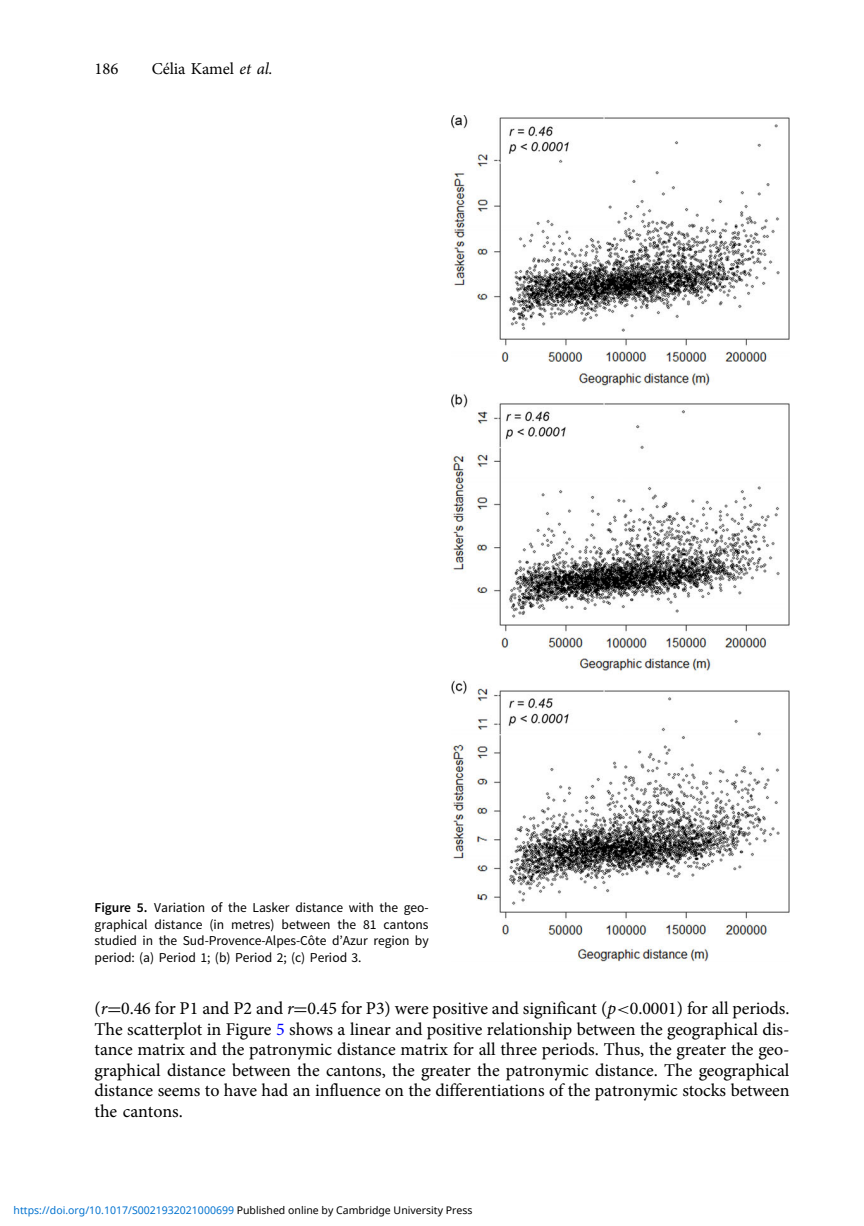
<style>
.page{position:relative;width:864px;height:1226px;background:#fff}
.page>*{position:absolute;margin:0;border:0;box-sizing:border-box;transform-origin:0 0}
.t1{font:18.03px/20.7px "Adv OT1 ef 757 c 0";color:#000;text-align:justify}
.t2{font:16.62px "Adv OT1 ef 757 c 0";color:#000}
.t3{font:13.47px/16.6px "Adv OT0 e 40 dc 65";color:#000;text-align:justify}
.t4{font:10.5px "Noto Sans";color:#0172cf}
.s1{font-family:"Adv OT7 d 6 df 7 ab.I"}
.s2{font-family:"Adv OT031 da 8 bf"}
.s3{font-style:inherit}
.s4{font-family:"Adv OT6 b 1 ec 377"}
.s5{font-family:"Adv O Ta 1 b 8 d 78 f.I"}
.s6{color:#00f}
.s7{color:#000}
</style>
<div class="page">
<img style="left:451px;top:115px;width:338px;height:846px">
<p class="t2" style="left:95px;top:63px;width:25px">186</p>
<p class="t2" style="left:152px;top:63px;width:122px">Célia Kamel <span class="s1">et al.</span></p>
<p class="t3" style="left:95px;top:900px;width:335px"><span class="s2">Figure 5.</span> Variation of the Lasker distance with the geo&shy;graphical distance (in metres) between the 81 cantons studied in the Sud-Provence-Alpes-Côte d<span class="s3">’</span>Azur region by period: (a) Period 1; (b) Period 2; (c) Period 3.</p>
<p class="t1" style="left:95px;top:999px;width:696px">(<span class="s1">r</span><span class="s4">=</span>0.46 for P1 and P2 and <span class="s1">r</span><span class="s4">=</span>0.45 for P3) were positive and significant (<span class="s1">p</span><span class="s5">&lt;</span>0.0001) for all periods.<br>The scatterplot in Figure <span class="s6">5</span> shows a linear and positive relationship between the geographical dis&shy;tance matrix and the patronymic distance matrix for all three periods. Thus, the greater the geo&shy;graphical distance between the cantons, the greater the patronymic distance. The geographical distance seems to have had an influence on the differentiations of the patronymic stocks between the cantons.</p>
<p class="t4" style="left:14px;top:1202px;width:460px">https://doi.org/10.1017/S0021932021000699 <span class="s7">Published online by Cambridge University Press</span></p>
</div>
